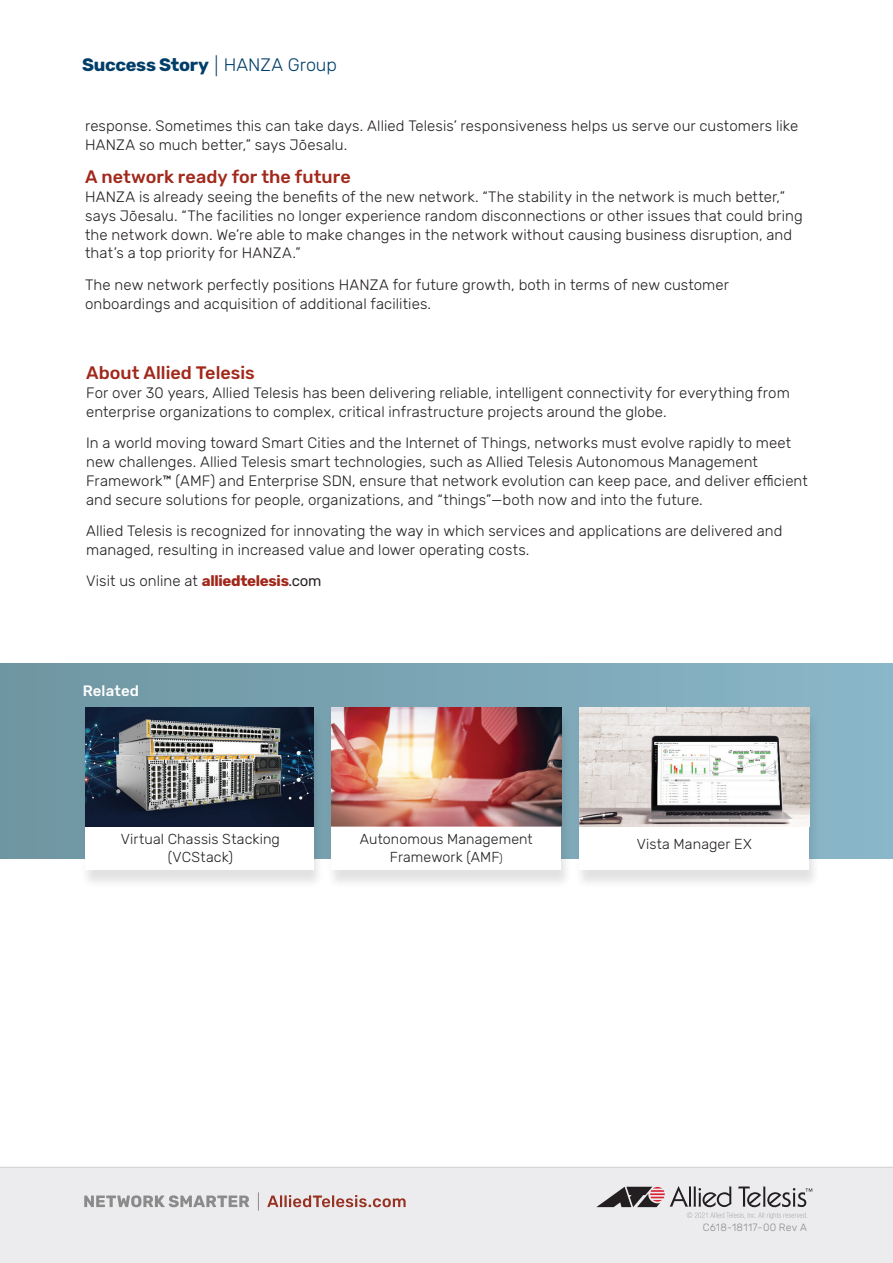
<style>
.page{position:relative;width:893px;height:1263px;background:#fff}
.page>*{position:absolute;margin:0;border:0;box-sizing:border-box;transform-origin:0 0}
.t1{font:500 18px "Rubik";color:#a1281b}
.t2{font:700 18px "Rubik";letter-spacing:-.015em;color:#003e69}
.t3{font:300 15px/18.8px "Rubik";letter-spacing:.005em;color:#231f20}
.t4{font:500 15px "Rubik";letter-spacing:.01em;color:#fff}
.t5{font:300 14.4px/17.2px "Rubik";letter-spacing:.005em;color:#231f20;text-align:center}
.t6{font:300 10.5px "Rubik";letter-spacing:.025em;color:#8c8b8b}
.s1{font-family:"Gill Sans Std";font-weight:300;font-size:21px}
.s2{font-weight:300}
.s3{font-weight:700;color:#a1281b}
.s4{font-weight:400}
.s5{font-size:11.25px}
</style>
<div class="page">
<div style="left:0;top:1167px;width:893px;height:96px;background:#ececee"></div>
<svg style="left:267px;top:1195px;width:139px;height:12px;background:#cba5a0"></svg>
<svg style="left:84px;top:1192px;width:175px;height:18px;background:#cac9cb"></svg>
<div style="left:0;top:663px;width:893px;height:195px;background:linear-gradient(to right,#6b909d,#8eb8c9)"></div>
<div style="left:80px;top:711px;width:244px;height:178px;background:#231f20;opacity:.13"></div>
<div style="left:326px;top:711px;width:246px;height:178px;background:#231f20;opacity:.13"></div>
<div style="left:331px;top:708px;width:230px;height:161px;background:#fff"></div>
<div style="left:574px;top:711px;width:246px;height:178px;background:#231f20;opacity:.13"></div>
<div style="left:580px;top:708px;width:229px;height:161px;background:#fff"></div>
<img style="left:580px;top:708px;width:229px;height:118px">
<img style="left:331px;top:708px;width:230px;height:118px">
<svg style="left:596px;top:1186px;width:216px;height:33px;background:#bebbbd"></svg>
<img style="left:85px;top:708px;width:228px;height:119px">
<div style="left:85px;top:827px;width:228px;height:42px;background:#fff"></div>
<p class="t2" style="left:82px;top:54px;width:256px">Success Story <span class="s1">|</span> <span class="s2">HANZA Group</span></p>
<p class="t3" style="left:85px;top:117px;width:715px">response. Sometimes this can take days. Allied Telesis’ responsiveness helps us serve our customers like<br>HANZA so much better,” says Jõesalu.</p>
<p class="t1" style="left:85px;top:167px;width:267px">A network ready for the future</p>
<p class="t3" style="left:85px;top:188px;width:719px">HANZA is already seeing the benefits of the new network. “The stability in the network is much better,” says Jõesalu. “The facilities no longer experience random disconnections or other issues that could bring the network down. We’re able to make changes in the network without causing business disruption, and that’s a top priority for HANZA.”</p>
<p class="t3" style="left:85px;top:276px;width:645px">The new network perfectly positions HANZA for future growth, both in terms of new customer onboardings and acquisition of additional facilities.</p>
<p class="t1" style="left:86px;top:363px;width:170px">About Allied Telesis</p>
<p class="t3" style="left:86px;top:384px;width:705px">For over 30 years, Allied Telesis has been delivering reliable, intelligent connectivity for everything from enterprise organizations to complex, critical infrastructure projects around the globe.</p>
<p class="t3" style="left:86px;top:434px;width:723px">In a world moving toward Smart Cities and the Internet of Things, networks must evolve rapidly to meet new challenges. Allied Telesis smart technologies, such as Allied Telesis Autonomous Management Framework™ (AMF) and Enterprise SDN, ensure that network evolution can keep pace, and deliver efficient and secure solutions for people, organizations, and “things”—both now and into the future.</p>
<p class="t3" style="left:86px;top:522px;width:698px">Allied Telesis is recognized for innovating the way in which services and applications are delivered and managed, resulting in increased value and lower operating costs.</p>
<p class="t3" style="left:86px;top:572px;width:237px">Visit us online at <span class="s3">alliedtelesis</span><span class="s4">.com</span></p>
<p class="t4" style="left:83px;top:682px;width:58px">Related</p>
<p class="t5" style="left:121px;top:831px;width:161px">Virtual Chassis Stacking (VCStack)</p>
<p class="t5" style="left:161px;top:834px;width:76px">x510 Series</p>
<p class="t5" style="left:360px;top:831px;width:174px">Autonomous Management<br>Framework (AMF<span class="s5">)</span></p>
<p class="t5" style="left:637px;top:835px;width:117px">Vista Manager EX</p>
<p class="t6" style="left:703px;top:1221px;width:106px">C618-18117-00 Rev A</p>
</div>
